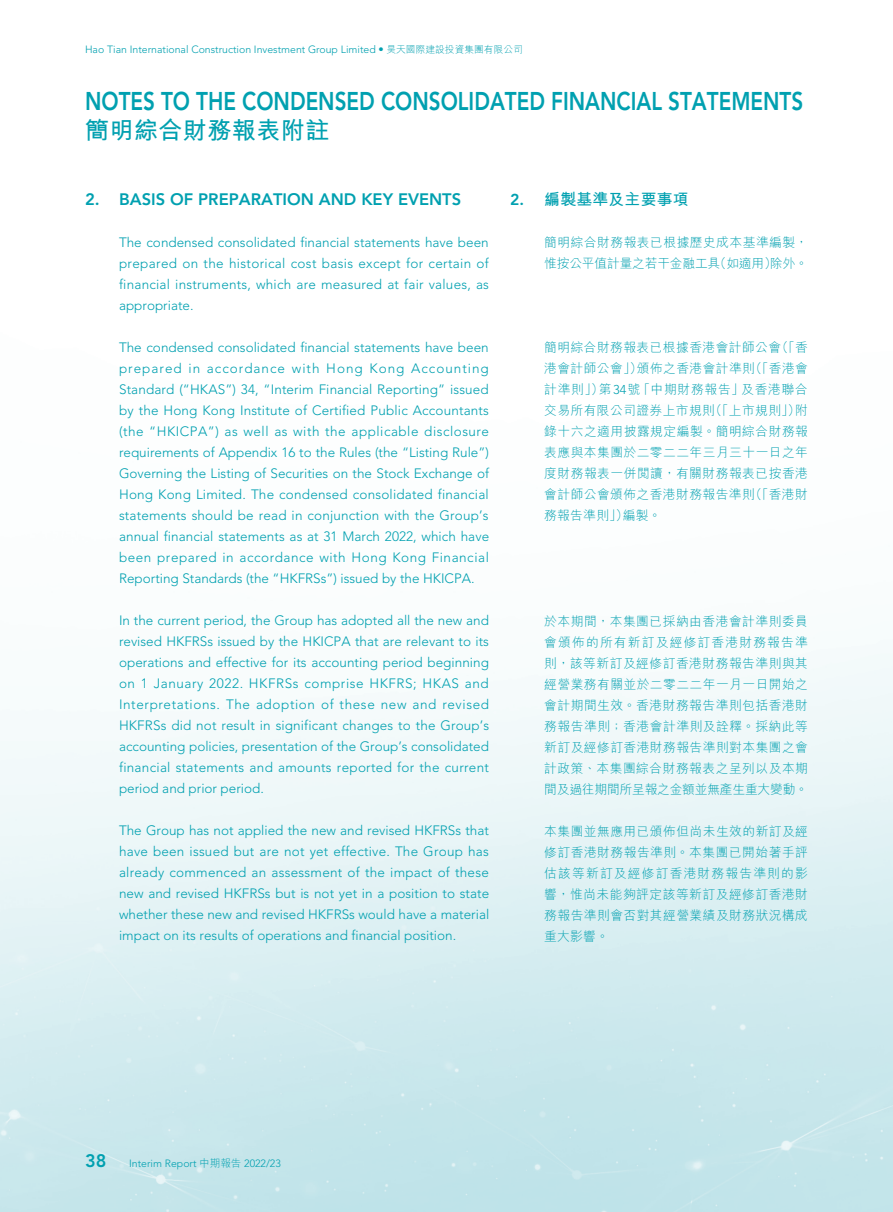
<style>
.page{position:relative;width:893px;height:1212px;background:#fff}
.page>*{position:absolute;margin:0;border:0;box-sizing:border-box;transform-origin:0 0}
.t1{font:800 25.5px "Avenir LT Std";color:#00a0b0;scale:.81 1}
.t2{font:700 24px "M Hei HK";letter-spacing:.02em;color:#00a0b0}
.t3{font:800 18px "Avenir LT Std";color:#00a0b0}
._01_H1_E{font:800 16.5px "Avenir LT Std";color:#00a0b0}
._001_H1_C{font:700 15.75px "M Hei HK";letter-spacing:.02em;color:#00a0b0}
._00_txt_E{font:300 13.5px/21px "Avenir LT Std";color:#00a0b0;text-align:justify}
._000_txt_C{font:300 12.75px/21px "M Hei HK";letter-spacing:.035em;color:#00a0b0;text-align:justify}
.t4{font:300 10.5px "Avenir LT Std";color:#00a0b0}
.s1{font-family:"Eurostile LT Std";font-weight:700;font-stretch:condensed}
.s2{font-family:"M Hei HK";font-size:9.75px}
.s3{font-family:"Avenir LT Std";font-weight:800}
.s4{font-family:"Avenir LT Std"}
.s5{font-family:"M Hei HK"}
</style>
<div class="page">
<p class="t4" style="left:85px;top:43px;width:439px">Hao Tian International Construction Investment Group Limited <span class="s1">•</span> <span class="s2">昊天國際建設投資集團有限公司</span></p>
<p class="t1" style="left:85px;top:86px;width:888px">NOTES TO THE CONDENSED CONSOLIDATED FINANCIAL STATEMENTS</p>
<p class="t2" style="left:85px;top:113px;width:246px">簡明綜合財務報表附註</p>
<p class="_01_H1_E" style="left:85px;top:190px;width:378px">2. BASIS OF PREPARATION AND KEY EVENTS</p>
<p class="_00_txt_E" style="left:119px;top:232px;width:371px">The condensed consolidated financial statements have been prepared on the historical cost basis except for certain of financial instruments, which are measured at fair values, as appropriate.</p>
<p class="_00_txt_E" style="left:119px;top:337px;width:372px">The condensed consolidated financial statements have been prepared in accordance with Hong Kong Accounting Standard (“HKAS”) 34, “Interim Financial Reporting” issued by the Hong Kong Institute of Certified Public Accountants (the “HKICPA”) as well as with the applicable disclosure requirements of Appendix 16 to the Rules (the “Listing Rule”)<br>Governing the Listing of Securities on the Stock Exchange of Hong Kong Limited. The condensed consolidated financial statements should be read in conjunction with the Group’s annual financial statements as at 31 March 2022, which have been prepared in accordance with Hong Kong Financial Reporting Standards (the “HKFRSs”) issued by the HKICPA.</p>
<p class="_00_txt_E" style="left:119px;top:610px;width:372px">In the current period, the Group has adopted all the new and revised HKFRSs issued by the HKICPA that are relevant to its operations and effective for its accounting period beginning on 1 January 2022. HKFRSs comprise HKFRS; HKAS and Interpretations. The adoption of these new and revised HKFRSs did not result in significant changes to the Group’s accounting policies, presentation of the Group’s consolidated financial statements and amounts reported for the current period and prior period.</p>
<p class="_00_txt_E" style="left:119px;top:820px;width:372px">The Group has not applied the new and revised HKFRSs that have been issued but are not yet effective. The Group has already commenced an assessment of the impact of these new and revised HKFRSs but is not yet in a position to state whether these new and revised HKFRSs would have a material impact on its results of operations and financial position.</p>
<p class="_001_H1_C" style="left:510px;top:188px;width:180px"><span class="s3">2.</span> 編製基準及主要事項</p>
<p class="_000_txt_C" style="left:544px;top:232px;width:265px">簡明綜合財務報表已根據歷史成本基準編製，惟按公平值計量之若干金融工具（如適用）除外。</p>
<p class="_000_txt_C" style="left:544px;top:337px;width:265px">簡明綜合財務報表已根據香港會計師公會（「香港會計師公會」）頒佈之香港會計準則（「香港會計準則」）第<span class="s4">34</span>號「中期財務報告」及香港聯合交易所有限公司證券上市規則（「上市規則」）附錄十六之適用披露規定編製。簡明綜合財務報表應與本集團於二零二二年三月三十一日之年度財務報表一併閱讀，有關財務報表已按香港會計師公會頒佈之香港財務報告準則（「香港財務報告準則」）編製。</p>
<p class="_000_txt_C" style="left:544px;top:610px;width:265px">於本期間，本集團已採納由香港會計準則委員會頒佈的所有新訂及經修訂香港財務報告準則，該等新訂及經修訂香港財務報告準則與其經營業務有關並於二零二二年一月一日開始之會計期間生效。香港財務報告準則包括香港財務報告準則；香港會計準則及詮釋。採納此等新訂及經修訂香港財務報告準則對本集團之會計政策、本集團綜合財務報表之呈列以及本期間及過往期間所呈報之金額並無產生重大變動。</p>
<p class="_000_txt_C" style="left:544px;top:820px;width:265px">本集團並無應用已頒佈但尚未生效的新訂及經修訂香港財務報告準則。本集團已開始著手評估該等新訂及經修訂香港財務報告準則的影響，惟尚未能夠評定該等新訂及經修訂香港財務報告準則會否對其經營業績及財務狀況構成重大影響。</p>
<p class="t3" style="left:85px;top:1150px;width:23px">38</p>
<p class="t4" style="left:129px;top:1157px;width:153px">Interim Report <span class="s5">中期報告</span> 2022/23</p>
</div>
